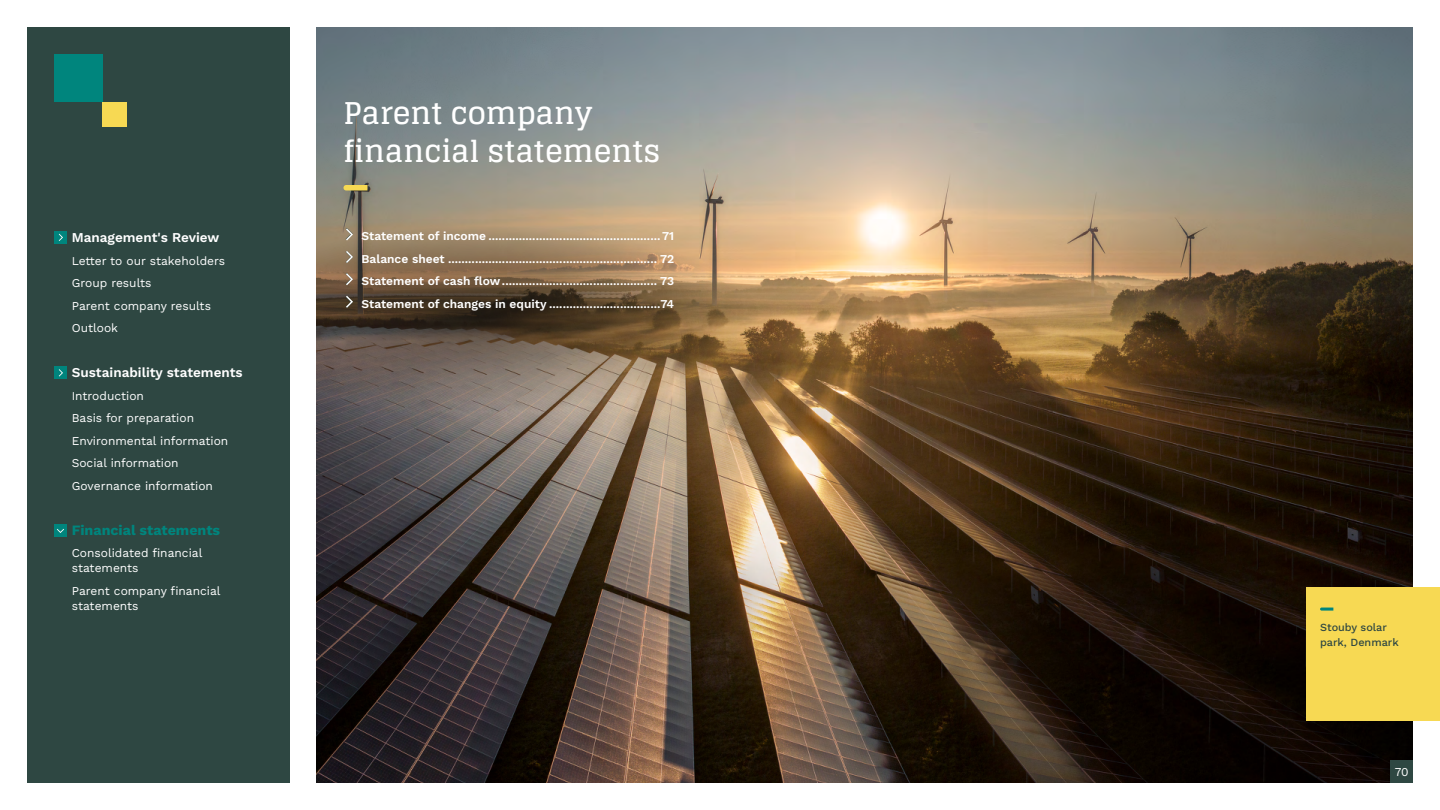
<style>
.page{position:relative;width:1440px;height:810px;background:#fff}
.page>*{position:absolute;margin:0;border:0;box-sizing:border-box;transform-origin:0 0}
.Header_1{font:700 30px/37.5px "Glegoo";color:#fff}
.t1{font:700 14.25px "Work Sans";color:#00857d}
.t2{font:600 13.5px "Work Sans";color:#fff}
.t3{font:600 12px "Work Sans";color:#fff}
.t4{font:12px/22.5px "Work Sans";color:#fff}
.Lille_tekst_i_gule_firkanter{font:500 10.88px/14.9px "Work Sans";color:#2e4742}
</style>
<div class="page">
<img style="left:316px;top:27px;width:1097px;height:756px">
<svg style="left:210px;top:226px;width:550px;height:185px"></svg>
<div style="left:1390px;top:760px;width:23px;height:23px;background:#2e4742"></div>
<div style="left:290px;top:8px;width:26px;height:802px;background:#fff"></div>
<svg style="left:344px;top:185px;width:24px;height:6px"></svg>
<div style="left:1307px;top:588px;width:133px;height:133px;background:#f7d953"></div>
<svg style="left:1320px;top:608px;width:13px;height:3px"></svg>
<div style="left:27px;top:27px;width:263px;height:756px;background:#2e4742"></div>
<div style="left:54px;top:524px;width:13px;height:13px;background:#00857d"></div>
<svg style="left:57px;top:529px;width:7px;height:4px"></svg>
<div style="left:54px;top:366px;width:13px;height:13px;background:#00857d"></div>
<svg style="left:59px;top:369px;width:4px;height:8px"></svg>
<div style="left:54px;top:231px;width:13px;height:13px;background:#00857d"></div>
<svg style="left:58px;top:234px;width:5px;height:7px"></svg>
<div style="left:54px;top:54px;width:48px;height:48px;background:#00857d"></div>
<div style="left:102px;top:102px;width:24px;height:24px;background:#f7d953"></div>
<svg style="left:346px;top:228px;width:7px;height:12px"></svg>
<svg style="left:346px;top:251px;width:7px;height:12px"></svg>
<svg style="left:346px;top:273px;width:7px;height:12px"></svg>
<svg style="left:346px;top:296px;width:7px;height:12px"></svg>
<p class="t2" style="left:72px;top:228px;width:149px">Management's Review</p>
<p class="t4" style="left:72px;top:249px;width:155px">Letter to our stakeholders<br>Group results<br>Parent company results<br>Outlook</p>
<p class="t2" style="left:72px;top:363px;width:173px">Sustainability statements</p>
<p class="t4" style="left:72px;top:384px;width:158px">Introduction<br>Basis for preparation<br>Environmental information<br>Social information<br>Governance information</p>
<p class="t1" style="left:72px;top:519px;width:150px">Financial statements</p>
<p class="t4" style="left:72px;top:545px;width:132px;line-height:15px">Consolidated financial statements</p>
<p class="t4" style="left:72px;top:583px;width:150px;line-height:15px">Parent company financial statements</p>
<p class="Header_1" style="left:344px;top:95px;width:319px">Parent company financial statements</p>
<p class="t3" style="left:362px;top:227px;width:314px">Statement of income ...................................................71</p>
<p class="t3" style="left:362px;top:250px;width:314px">Balance sheet .............................................................. 72</p>
<p class="t3" style="left:362px;top:272px;width:314px">Statement of cash flow.............................................. 73</p>
<p class="t3" style="left:362px;top:295px;width:314px">Statement of changes in equity .................................74</p>
<p class="Lille_tekst_i_gule_firkanter" style="left:1320px;top:619px;width:80px">Stouby solar park, Denmark</p>
<p class="t4" style="left:1395px;top:760px;width:15px">70</p>
</div>
